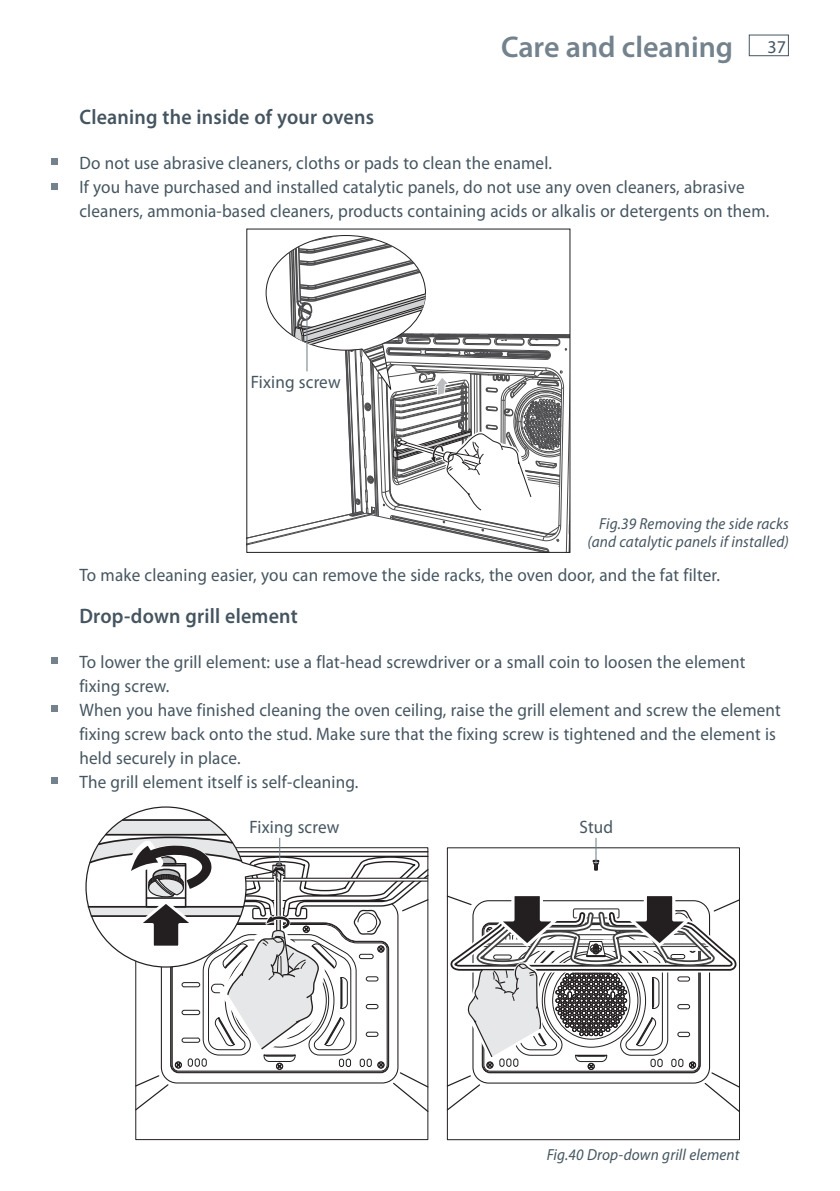
<style>
.page{position:relative;width:840px;height:1191px;background:#fff}
.page>*{position:absolute;margin:0;border:0;box-sizing:border-box;transform-origin:0 0}
.t1{font:600 30px "Myriad Pro";color:#73828d}
.t2{font:600 21px "Myriad Pro";letter-spacing:.01em;color:#455560;scale:.95 1}
.t3{font:18px/24px "Myriad Pro";letter-spacing:.01em;color:#455560;scale:.95 1}
.t4{font:italic 16px/18px "Myriad Pro";letter-spacing:.01em;color:#455560;text-align:right;scale:.95 1}
.s1{font-weight:400;font-size:18px;color:#455560}
</style>
<div class="page">
<div style="left:748px;top:35px;width:40px;height:21px;border:1px solid #455560"></div>
<svg style="left:51px;top:159px;width:6px;height:6px"></svg>
<svg style="left:51px;top:183px;width:6px;height:6px"></svg>
<svg style="left:248px;top:235px;width:323px;height:318px"></svg>
<div style="left:246px;top:228px;width:324px;height:325px;border:1px solid #231f20"></div>
<hr style="left:306px;top:316px;width:1px;height:55px;background:#6c7b86">
<svg style="left:51px;top:657px;width:6px;height:6px"></svg>
<svg style="left:51px;top:705px;width:6px;height:6px"></svg>
<svg style="left:51px;top:777px;width:6px;height:6px"></svg>
<svg style="left:446px;top:838px;width:294px;height:275px"></svg>
<svg style="left:85px;top:806px;width:344px;height:307px"></svg>
<h1 class="t1" style="left:500px;top:35px;width:286px">Care and cleaning <span class="s1">37</span></h1>
<p class="t2" style="left:79px;top:109px;width:311px">Cleaning the inside of your ovens</p>
<p class="t3" style="left:79px;top:153px;width:727px">Do not use abrasive cleaners, cloths or pads to clean the enamel.<br>If you have purchased and installed catalytic panels, do not use any oven cleaners, abrasive cleaners, ammonia-based cleaners, products containing acids or alkalis or detergents on them.</p>
<p class="t3" style="left:251px;top:372px;width:96px">Fixing screw</p>
<p class="t4" style="left:587px;top:516px;width:213px">Fig.39 Removing the side racks (and catalytic panels if installed)</p>
<p class="t3" style="left:79px;top:565px;width:675px">To make cleaning easier, you can remove the side racks, the oven door, and the fat filter.</p>
<p class="t2" style="left:79px;top:607px;width:231px">Drop-down grill element</p>
<p class="t3" style="left:79px;top:651px;width:739px">To lower the grill element: use a flat-head screwdriver or a small coin to loosen the element fixing screw.<br>When you have finished cleaning the oven ceiling, raise the grill element and screw the element fixing screw back onto the stud. Make sure that the fixing screw is tightened and the element is held securely in place.<br>The grill element itself is self-cleaning.</p>
<p class="t3" style="left:249px;top:817px;width:96px">Fixing screw</p>
<p class="t3" style="left:579px;top:817px;width:37px">Stud</p>
<p class="t4" style="left:546px;top:1147px;width:204px">Fig.40 Drop-down grill element</p>
</div>
